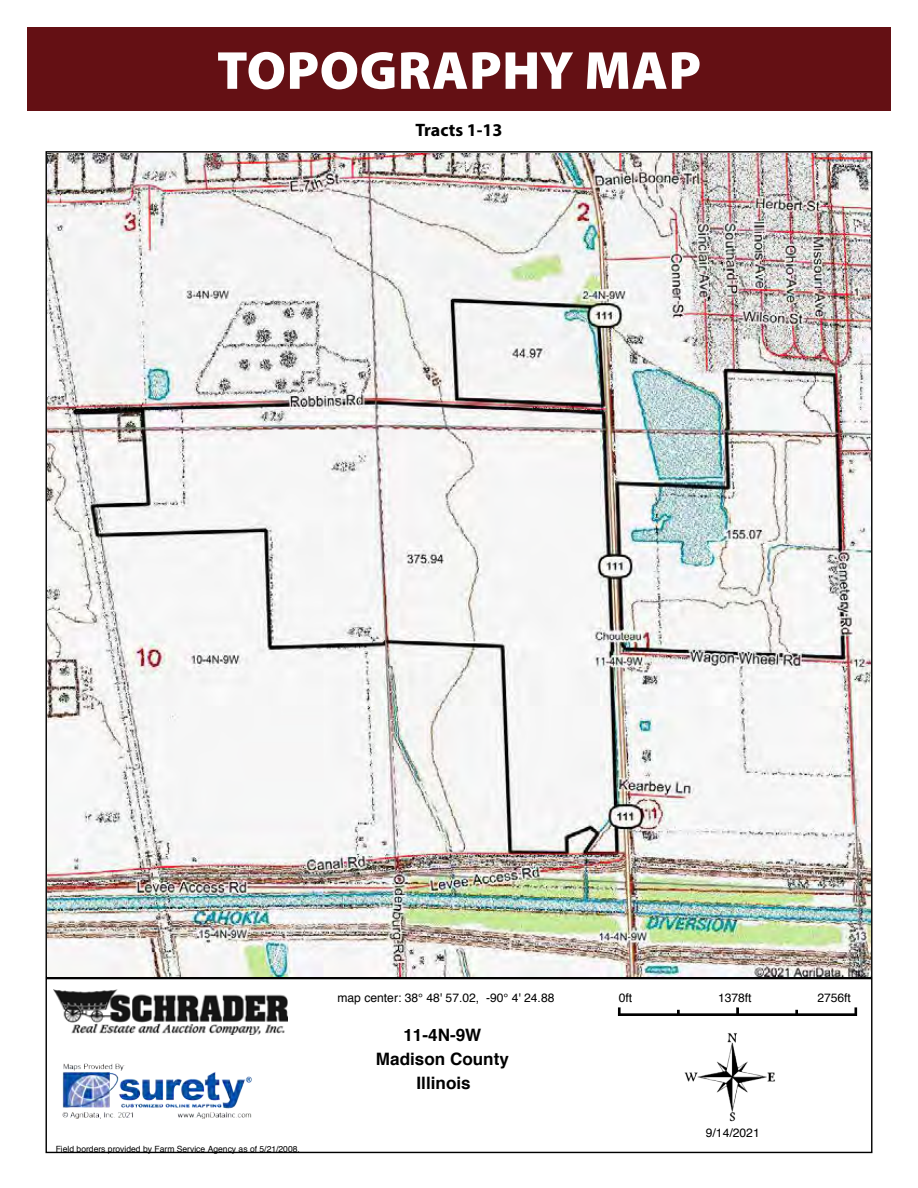
<style>
.page{position:relative;width:918px;height:1188px;background:#fff}
.page>*{position:absolute;margin:0;border:0;box-sizing:border-box;transform-origin:0 0}
.t1{font:900 54px "Myriad Pro";letter-spacing:.01em;color:#fff}
.t2{font:700 18px "Myriad Pro";color:#000}
.t3{font:700 17.1px/23.7px "Helvetica";color:#000;text-align:center}
.t4{font:12.15px "Helvetica";color:#000}
.t5{font:8.55px "Helvetica";color:#000}
</style>
<div class="page">
<div style="left:27px;top:27px;width:864px;height:83px;background:#641014"></div>
<div style="left:46px;top:978px;width:826px;height:175px;border:1px solid #000"></div>
<svg style="left:618px;top:1007px;width:3px;height:6px"></svg>
<svg style="left:736px;top:1007px;width:3px;height:6px"></svg>
<svg style="left:855px;top:1007px;width:2px;height:9px"></svg>
<div style="left:618px;top:1013px;width:238px;height:3px;border:1px solid #000"></div>
<img style="left:62px;top:1063px;width:190px;height:56px">
<img style="left:684px;top:1033px;width:91px;height:89px">
<img style="left:47px;top:153px;width:824px;height:823px">
<img style="left:53px;top:989px;width:235px;height:45px">
<h1 class="t1" style="left:217px;top:35px;width:486px">TOPOGRAPHY MAP</h1>
<h2 class="t2" style="left:415px;top:118px;width:89px">Tracts 1-13</h2>
<p class="t5" style="left:56px;top:1142px;width:246px">Field borders provided by Farm Service Agency as of 5/21/2008.</p>
<p class="t4" style="left:337px;top:989px;width:218px">map center: 38° 48' 57.02, -90° 4' 24.88</p>
<h3 class="t3" style="left:403px;top:1024px;width:79px">11-4N-9W</h3>
<h3 class="t3" style="left:376px;top:1047px;width:135px">Madison County<br>Illinois</h3>
<p class="t4" style="left:619px;top:989px;width:15px">0ft</p>
<p class="t4" style="left:718px;top:989px;width:35px">1378ft</p>
<p class="t4" style="left:817px;top:989px;width:35px">2756ft</p>
<p class="t4" style="left:706px;top:1124px;width:55px">9/14/2021</p>
</div>
